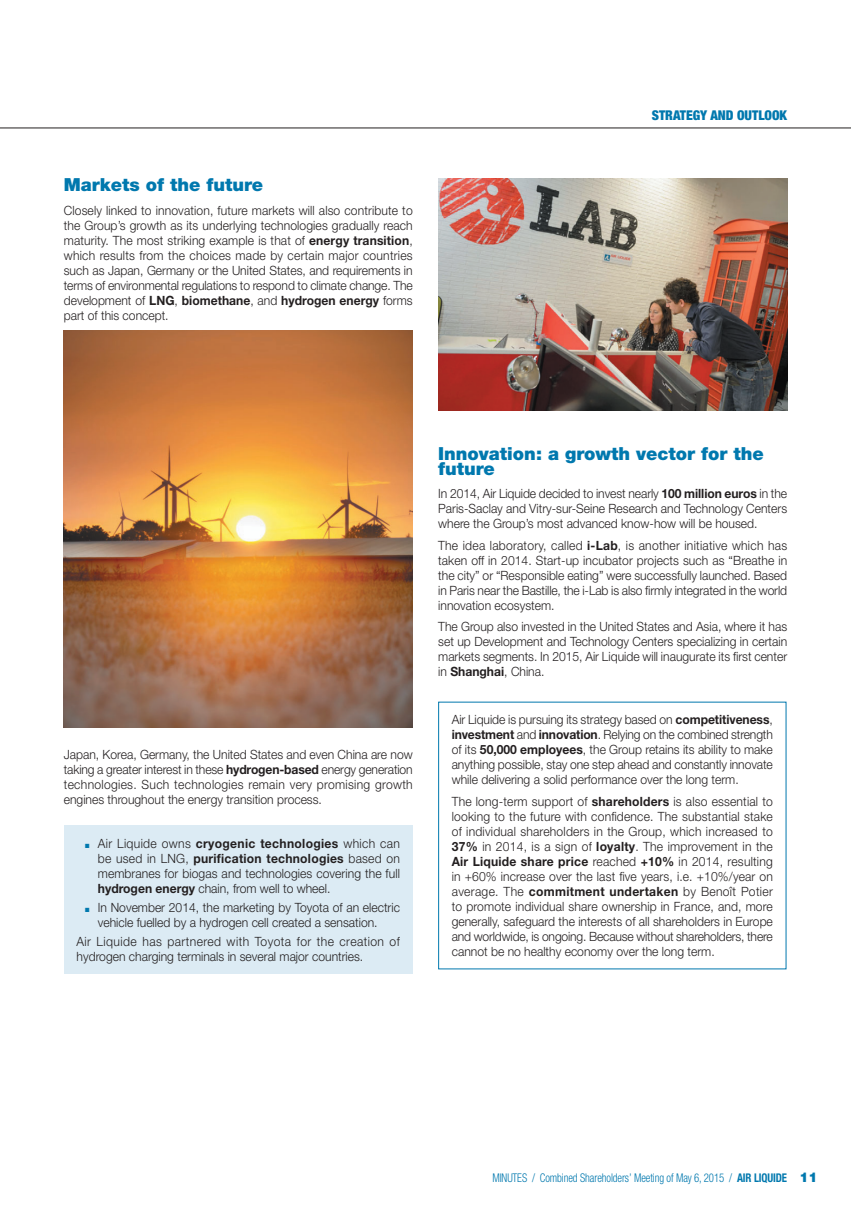
<style>
.page{position:relative;width:851px;height:1212px;background:#fff}
.page>*{position:absolute;margin:0;border:0;box-sizing:border-box;transform-origin:0 0}
.t1{font:900 18px/15px "Helvetica Neue LT Std";color:#0078ae}
.t2{font:900 condensed 13.5px "Helvetica Neue LT Std";color:#0078ae}
.t3{font:300 12.75px/15px "Helvetica Neue LT Std";color:#231f20;text-align:justify;scale:.95 1}
.t4{font:300 condensed 12px "Helvetica Neue LT Std";letter-spacing:-.01em;color:#0078ae;scale:.9 1}
.s1{font-weight:700}
.s2{color:#0078ae}
.s3{font-weight:900;font-stretch:normal;font-size:13.5px}
</style>
<div class="page">
<hr style="left:0;top:128px;width:850px;height:1px;background:#231f20">
<img style="left:64px;top:331px;width:348px;height:396px">
<div style="left:64px;top:826px;width:348px;height:148px;background:#dcebf4"></div>
<img style="left:438px;top:179px;width:349px;height:232px">
<h1 class="t1" style="left:64px;top:180px;width:201px">Markets of the future</h1>
<p class="t3" style="left:64px;top:204px;width:369px">Closely linked to innovation, future markets will also contribute to the Group’s growth as its underlying technologies gradually reach maturity. The most striking example is that of <span class="s1">energy transition</span>, which results from the choices made by certain major countries such as Japan, Germany or the United States, and requirements in terms of environmental regulations to respond to climate change. The development of <span class="s1">LNG</span>, <span class="s1">biomethane</span> , and <span class="s1">hydrogen energy</span> forms part of this concept.</p>
<p class="t2" style="left:651px;top:110px;width:137px">STRATEGY AND OUTLOOK</p>
<p class="t3" style="left:64px;top:749px;width:369px">Japan, Korea, Germany, the United States and even China are now taking a greater interest in these <span class="s1">hydrogen-based</span> energy generation technologies. Such technologies remain very promising growth engines throughout the energy transition process.</p>
<p class="t3" style="left:98px;top:837px;width:319px;text-indent:-13px"><span class="s2">■</span> Air Liquide owns <span class="s1">cryogenic technologies</span> which can be used in LNG, <span class="s1">purification technologies</span> based on membranes for biogas and technologies covering the full <span class="s1">hydrogen energy</span> chain, from well to wheel.</p>
<p class="t3" style="left:98px;top:901px;width:319px;text-indent:-13px"><span class="s2">■</span> In November 2014, the marketing by Toyota of an electric vehicle fuelled by a hydrogen cell created a sensation .</p>
<p class="t3" style="left:77px;top:935px;width:342px">Air Liquide has partnered with Toyota for the creation of hydrogen charging terminals in several major countries.</p>
<h1 class="t1" style="left:438px;top:448px;width:327px">Innovation: a growth vector for the future</h1>
<p class="t3" style="left:438px;top:488px;width:369px">In 2014, Air Liquide decided to invest nearly <span class="s1">100 million euros</span> in the Paris-Saclay and Vitry-sur-Seine R esearch and T echnology C enters where the Group’s most advanced know-how will be housed.</p>
<p class="t3" style="left:438px;top:539px;width:369px">The idea laboratory, called <span class="s1">i-Lab</span>, is another initiative which has taken off in 2014. Start-up incubator projects such as “Breathe in the city” or “Responsible eating” were successfully launched. Based in Paris near the Bastille, the i-Lab is also firmly integrated in the world innovation ecosystem.</p>
<p class="t3" style="left:438px;top:620px;width:369px">The Group also invested in the United States and Asia, where it has set up D evelopment and T echnology C enters specializing in certain markets segments. In 2015, Air Liquide will inaugurate its first center in <span class="s1">Shanghai</span>, China.</p>
<p class="t3" style="left:451px;top:714px;width:339px">Air Liquide is pursuing its strategy based on <span class="s1">competitiveness</span>, <span class="s1">investment</span> and <span class="s1">innovation</span>. Relying on the combined strength of its <span class="s1">50,000 employees</span>, the Group retains its ability to make anything possible, stay one step ahead and constantly innovate while delivering a solid performance over the long term.</p>
<p class="t3" style="left:451px;top:795px;width:339px">The long-term support of <span class="s1">shareholders</span> is also essential to looking to the future with confidence. The substantial stake of individual shareholders in the Group, which increased to <span class="s1">37%</span> in 2014, is a sign of <span class="s1">loyalty</span>. The improvement in the <span class="s1">Air Liquide share price</span> reached <span class="s1">+10%</span> in 2014, resulting in +60% increase over the last five years, i.e. +10%/year on average. The <span class="s1">commitment undertaken</span> by Benoît Potier to promote individual share ownership in France, and, more generally, safeguard the interests of all shareholders in Europe and worldwide, is ongoing. Because without shareholders, there cannot be no healthy economy over the long term.</p>
<p class="t4" style="left:492px;top:1174px;width:362px">MINUTES / Combined Shareholders’ Meeting of May 6, 2015 / <span class="s1">AIR LIQUIDE</span> <span class="s3">11</span></p>
</div>
